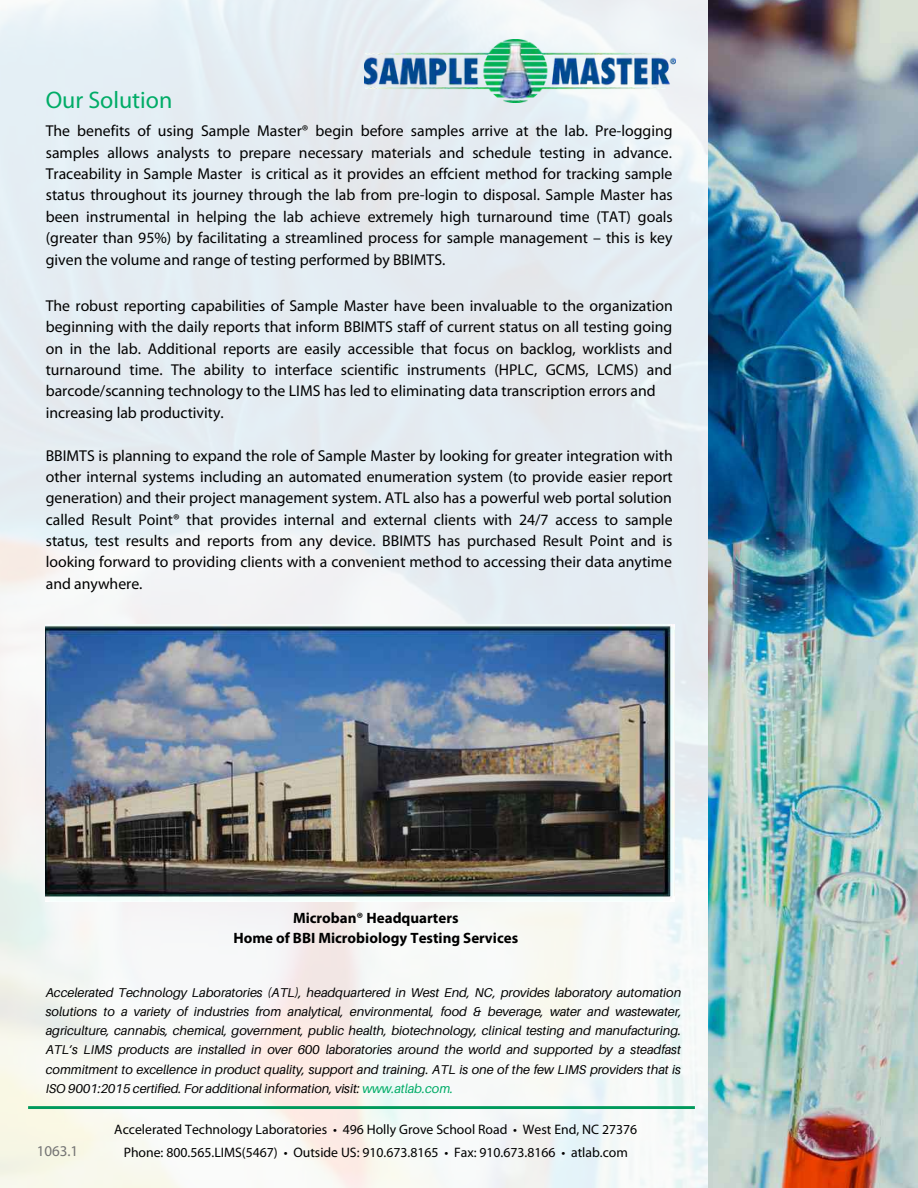
<style>
.page{position:relative;width:918px;height:1188px;background:#fff}
.page>*{position:absolute;margin:0;border:0;box-sizing:border-box;transform-origin:0 0}
.t1{font:24px "Myriad Pro";color:#00ac67}
.t2{font:15.75px/21.3px "Myriad Pro";color:#000;text-align:justify}
.t3{font:700 15px/20.2px "Myriad Pro";color:#000;text-align:center}
.t4{font:15px "Myriad Pro";color:#737373}
.t5{font:13.8px/23px "Myriad Pro";color:#000;text-align:center}
.t6{font:italic 12.75px/19px "Aileron";color:#000;text-align:justify}
.s1{color:#00ac67}
</style>
<div class="page">
<img style="left:0;top:0;width:708px;height:1188px">
<svg style="left:28px;top:1106px;width:667px;height:3px;background:#0a9d62"></svg>
<img style="left:365px;top:39px;width:310px;height:63px">
<img style="left:46px;top:624px;width:629px;height:277px">
<img style="left:708px;top:0;width:210px;height:1188px">
<h1 class="t1" style="left:46px;top:90px;width:128px">Our Solution</h1>
<p class="t2" style="left:46px;top:122px;width:629px">The benefits of using Sample Master® begin before samples arrive at the lab. Pre-logging samples allows analysts to prepare necessary materials and schedule testing in advance.<br>Traceability in Sample Master is critical as it provides an effcient method for tracking sample status throughout its journey through the lab from pre-login to disposal. Sample Master has been instrumental in helping the lab achieve extremely high turnaround time (TAT) goals (greater than 95%) by facilitating a streamlined process for sample management – this is key given the volume and range of testing performed by BBIMTS.</p>
<p class="t2" style="left:46px;top:296px;width:628px;text-align:left">The robust reporting capabilities of Sample Master have been invaluable to the organization beginning with the daily reports that inform BBIMTS staff of current status on all testing going on in the lab. Additional reports are easily accessible that focus on backlog, worklists and turnaround time. The ability to interface scientific instruments (HPLC, GCMS, LCMS) and barcode/scanning technology to the LIMS has led to eliminating data transcription errors and increasing lab productivity.</p>
<p class="t2" style="left:46px;top:446px;width:629px">BBIMTS is planning to expand the role of Sample Master by looking for greater integration with other internal systems including an automated enumeration system (to provide easier report generation) and their project management system. ATL also has a powerful web portal solution called Result Point® that provides internal and external clients with 24/7 access to sample status, test results and reports from any device. BBIMTS has purchased Result Point and is looking forward to providing clients with a convenient method to accessing their data anytime and anywhere.</p>
<p class="t3" style="left:233px;top:909px;width:286px">Microban® Headquarters<br>Home of BBI Microbiology Testing Services</p>
<p class="t6" style="left:46px;top:983px;width:638px">Accelerated Technology Laboratories (ATL), headquartered in West End, NC, provides laboratory automation solutions to a variety of industries from analytical, environmental, food &amp; beverage, water and wastewater, agriculture, cannabis, chemical, government, public health, biotechnology, clinical testing and manufacturing.<br>ATL’s LIMS products are installed in over 600 laboratories around the world and supported by a steadfast commitment to excellence in product quality, support and training. ATL is one of the few LIMS providers that is ISO 9001:2015 certified. For additional information, visit: <span class="s1">www.atlab.com.</span></p>
<p class="t4" style="left:37px;top:1145px;width:43px">1063.1</p>
<p class="t5" style="left:114px;top:1119px;width:525px">Accelerated Technology Laboratories • 496 Holly Grove School Road • West End, NC 27376<br>Phone: 800.565.LIMS(5467) • Outside US: 910.673.8165 • Fax: 910.673.8166 • atlab.com</p>
</div>
